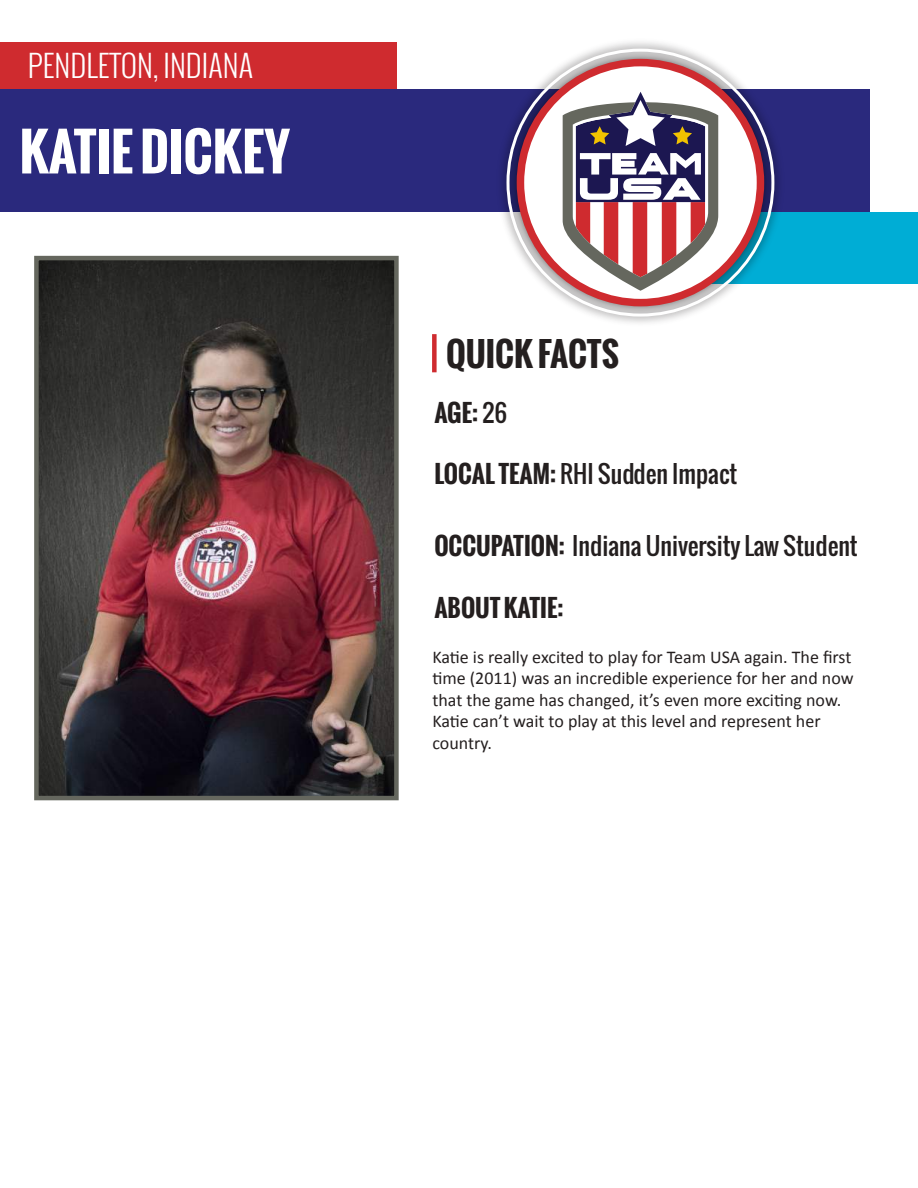
<style>
.page{position:relative;width:918px;height:1188px;background:#fff}
.page>*{position:absolute;margin:0;border:0;box-sizing:border-box;transform-origin:0 0}
.t1{font:700 51px "Oswald";color:#fff}
.t2{font:700 33px "Oswald";color:#241f1f}
.t3{font:300 30px "Oswald";color:#fff}
.t4{font:24px "Oswald";color:#241f1f}
.t5{font:700 24px "Oswald";color:#241f1f}
.t6{font:18px/21.6px "Calibri";color:#241f1f}
.s1{font-weight:400}
.s2{font-weight:700}
</style>
<div class="page">
<div style="left:0;top:42px;width:397px;height:49px;background:#cf2b2f"></div>
<div style="left:590px;top:212px;width:328px;height:72px;background:#00add5"></div>
<div style="left:0;top:89px;width:870px;height:123px;background:#2a297d"></div>
<img style="left:502px;top:42px;width:277px;height:281px">
<svg style="left:507px;top:49px;width:267px;height:268px"></svg>
<svg style="left:563px;top:92px;width:155px;height:199px;background:#a8919b"></svg>
<img style="left:39px;top:261px;width:355px;height:534px">
<div style="left:34px;top:256px;width:365px;height:544px;border:4px solid #65675e"></div>
<div style="left:432px;top:334px;width:5px;height:38px;background:#cf2b2f"></div>
<h3 class="t3" style="left:28px;top:45px;width:227px">PENDLETON, INDIANA</h3>
<h1 class="t1" style="left:20px;top:114px;width:272px">KATIE DICKEY</h1>
<h2 class="t2" style="left:446px;top:330px;width:175px">QUICK FACTS</h2>
<h3 class="t5" style="left:434px;top:394px;width:74px">AGE: <span class="s1">26</span></h3>
<h3 class="t4" style="left:434px;top:456px;width:305px"><span class="s2">LOCAL TEAM:</span> RHI Sudden Impact</h3>
<h3 class="t4" style="left:434px;top:527px;width:425px"><span class="s2">OCCUPATION:</span> Indiana University Law Student</h3>
<h3 class="t5" style="left:434px;top:590px;width:131px">ABOUT KATIE:</h3>
<p class="t6" style="left:432px;top:645px;width:423px">Katie is really excited to play for Team USA again. The first time (2011) was an incredible experience for her and now that the game has changed, it’s even more exciting now.<br>Katie can’t wait to play at this level and represent her country.</p>
</div>
